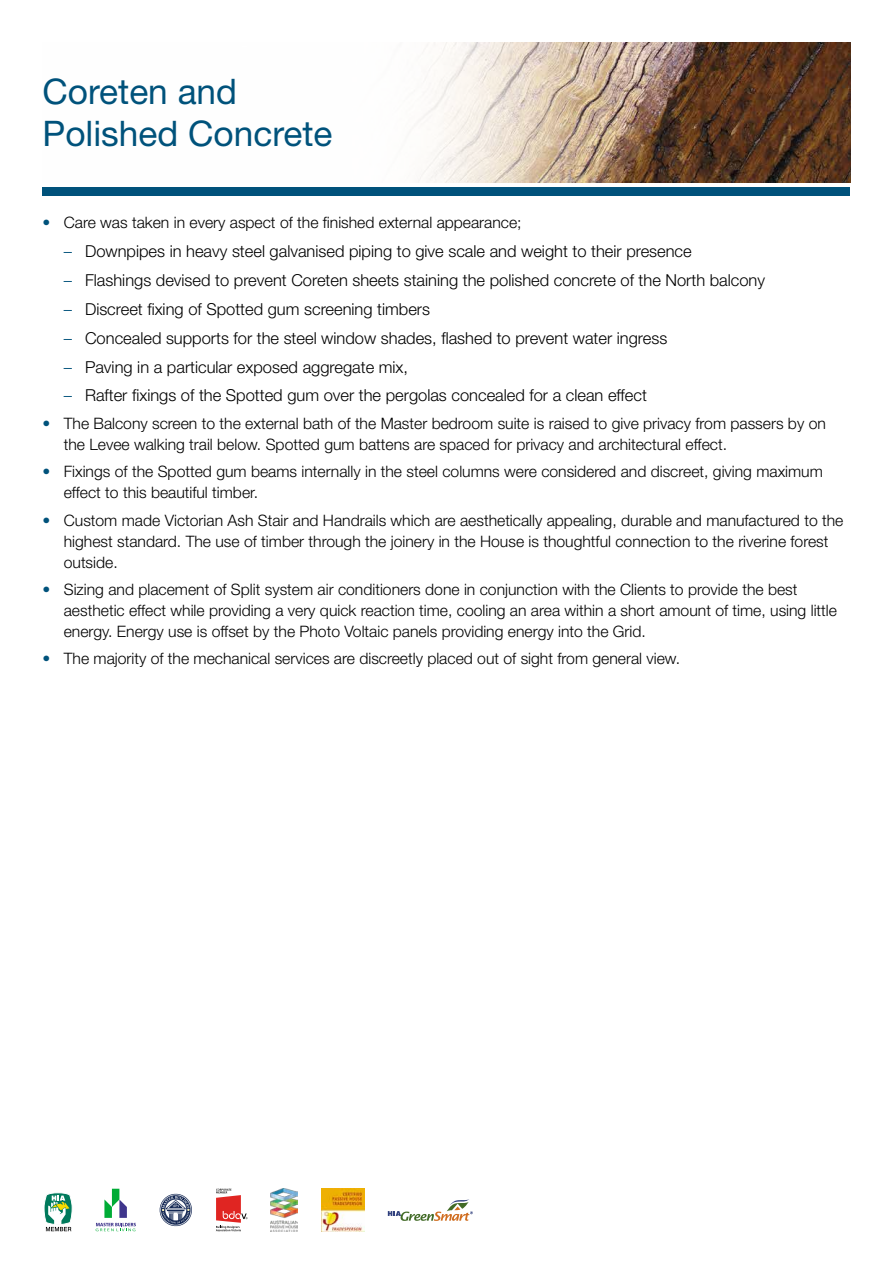
<style>
.page{position:relative;width:893px;height:1263px;background:#fff}
.page>*{position:absolute;margin:0;border:0;box-sizing:border-box;transform-origin:0 0}
.t1{font:35.25px/42.3px "Helvetica Neue";color:#00527b}
.t2{font:300 16.5px "Helvetica Neue";color:#000}
.t3{font:300 15.75px/21px "Helvetica Neue";color:#000}
.s1{color:#00527b}
</style>
<div class="page">
<svg style="left:388px;top:1199px;width:85px;height:22px"></svg>
<svg style="left:159px;top:1193px;width:33px;height:34px"></svg>
<svg style="left:216px;top:1189px;width:32px;height:42px"></svg>
<img style="left:270px;top:1189px;width:28px;height:42px">
<svg style="left:96px;top:1189px;width:40px;height:42px"></svg>
<svg style="left:44px;top:1193px;width:29px;height:38px"></svg>
<img style="left:321px;top:1189px;width:43px;height:42px">
<img style="left:737px;top:43px;width:113px;height:140px">
<img style="left:414px;top:42px;width:323px;height:141px">
<div style="left:43px;top:187px;width:807px;height:9px;background:#00527b"></div>
<h1 class="t1" style="left:43px;top:70px;width:291px">Coreten and<br>Polished Concrete</h1>
<p class="t3" style="left:43px;top:212px;width:481px"><span class="s1">•</span> Care was taken in every aspect of the finished external appearance;</p>
<p class="t2" style="left:64px;top:241px;width:629px"><span class="s1">–</span> Downpipes in heavy steel galvanised piping to give scale and weight to their presence</p>
<p class="t2" style="left:64px;top:270px;width:703px"><span class="s1">–</span> Flashings devised to prevent Coreten sheets staining the polished concrete of the North balcony</p>
<p class="t2" style="left:64px;top:299px;width:368px"><span class="s1">–</span> Discreet fixing of Spotted gum screening timbers</p>
<p class="t2" style="left:64px;top:328px;width:605px"><span class="s1">–</span> Concealed supports for the steel window shades, flashed to prevent water ingress</p>
<p class="t2" style="left:64px;top:357px;width:346px"><span class="s1">–</span> Paving in a particular exposed aggregate mix,</p>
<p class="t2" style="left:64px;top:385px;width:585px"><span class="s1">–</span> Rafter fixings of the Spotted gum over the pergolas concealed for a clean effect</p>
<p class="t3" style="left:64px;top:412px;width:764px;text-indent:-21px"><span class="s1">•</span> The Balcony screen to the external bath of the Master bedroom suite is raised to give privacy from passers by on the Levee walking trail below. Spotted gum battens are spaced for privacy and architectural effect.</p>
<p class="t3" style="left:64px;top:461px;width:761px;text-indent:-21px"><span class="s1">•</span> Fixings of the Spotted gum beams internally in the steel columns were considered and discreet, giving maximum effect to this beautiful timber.</p>
<p class="t3" style="left:64px;top:509px;width:781px;text-indent:-21px"><span class="s1">•</span> Custom made Victorian Ash Stair and Handrails which are aesthetically appealing, durable and manufactured to the highest standard. The use of timber through the joinery in the House is thoughtful connection to the riverine forest outside.</p>
<p class="t3" style="left:64px;top:578px;width:775px;text-indent:-21px"><span class="s1">•</span> Sizing and placement of Split system air conditioners done in conjunction with the Clients to provide the best aesthetic effect while providing a very quick reaction time, cooling an area within a short amount of time, using little energy. Energy use is offset by the Photo Voltaic panels providing energy into the Grid.</p>
<p class="t3" style="left:43px;top:648px;width:639px"><span class="s1">•</span> The majority of the mechanical services are discreetly placed out of sight from general view.</p>
</div>
